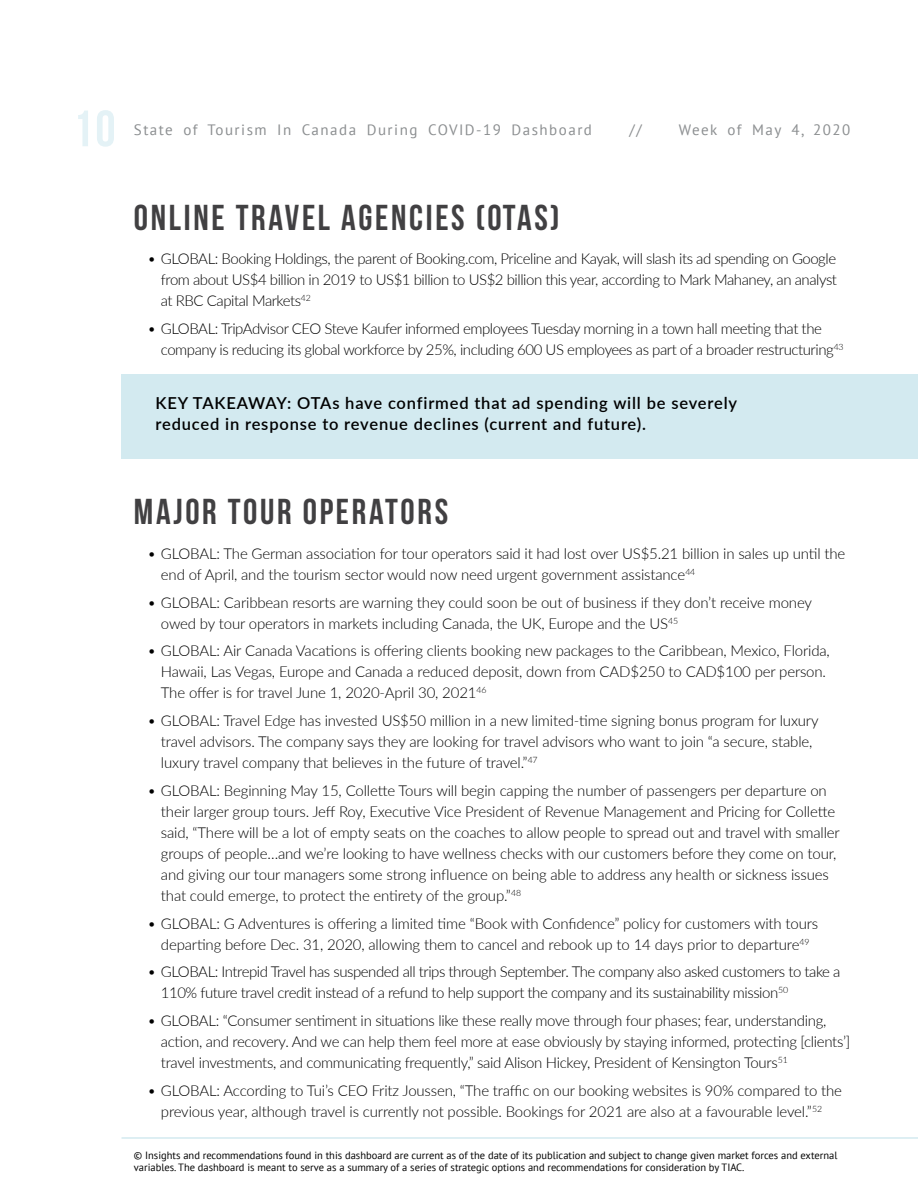
<style>
.page{position:relative;width:918px;height:1188px;background:#fff}
.page>*{position:absolute;margin:0;border:0;box-sizing:border-box;transform-origin:0 0}
.t1{font:51px "Bebas Neue";color:#e4f2f6}
.t2{font:36px "Bebas Neue";letter-spacing:.075em;color:#414042}
.t3{font:600 16.5px/21px "Lato";letter-spacing:.05em;color:#000}
.t4{font:300 15px/21px "Lato";letter-spacing:-.01em;color:#000}
.t5{font:300 15px/21px "Lato";letter-spacing:-.03em;color:#000}
.t6{font:15px "PT Sans";letter-spacing:.1em;color:#8b8e90}
.t7{font:10.5px/12px "PT Sans";color:#000}
</style>
<div class="page">
<hr style="left:122px;top:1137px;width:796px;height:2px;background:#d3eaf0">
<div style="left:122px;top:375px;width:796px;height:84px;background:#d3eaf0"></div>
<h1 class="t1" style="left:73px;top:101px;width:44px">10</h1>
<p class="t6" style="left:134px;top:120px;width:460px">State of Tourism In Canada During COVID-19 Dashboard</p>
<p class="t6" style="left:630px;top:120px;width:14px">//</p>
<p class="t6" style="left:679px;top:120px;width:173px">Week of May 4, 2020</p>
<h2 class="t2" style="left:134px;top:197px;width:427px">ONLINE TRAVEL AGENCIES (OTAS)</h2>
<p class="t4" style="left:161px;top:248px;width:678px;text-align:justify;text-indent:-14px">• GLOBAL: Booking Holdings, the parent of Booking.com, Priceline and Kayak, will slash its ad spending on Google from about US$4 billion in 2019 to US$1 billion to US$2 billion this year, according to Mark Mahaney, an analyst at RBC Capital Markets<sup>42</sup></p>
<p class="t5" style="left:161px;top:317px;width:684px;text-indent:-13px">• GLOBAL: TripAdvisor CEO Steve Kaufer informed employees Tuesday morning in a town hall meeting that the company is reducing its global workforce by 25%, including 600 US employees as part of a broader restructuring<sup>43</sup></p>
<p class="t3" style="left:156px;top:392px;width:583px">KEY TAKEAWAY: OTAs have confirmed that ad spending will be severely reduced in response to revenue declines (current and future).</p>
<h2 class="t2" style="left:134px;top:492px;width:316px">MAJOR TOUR OPERATORS</h2>
<p class="t4" style="left:161px;top:542px;width:686px;text-indent:-14px">• GLOBAL: The German association for tour operators said it had lost over US$5.21 billion in sales up until the end of April, and the tourism sector would now need urgent government assistance<sup>44</sup></p>
<p class="t4" style="left:161px;top:591px;width:653px;text-indent:-14px">• GLOBAL: Caribbean resorts are warning they could soon be out of business if they don’t receive money owed by tour operators in markets including Canada, the UK, Europe and the US<sup>45</sup></p>
<p class="t4" style="left:161px;top:640px;width:670px;text-indent:-14px">• GLOBAL: Air Canada Vacations is offering clients booking new packages to the Caribbean, Mexico, Florida,<br>Hawaii, Las Vegas, Europe and Canada a reduced deposit, down from CAD$250 to CAD$100 per person.<br>The offer is for travel June 1, 2020-April 30, 2021<sup>46</sup></p>
<p class="t4" style="left:161px;top:710px;width:659px;text-indent:-14px">• GLOBAL: Travel Edge has invested US$50 million in a new limited-time signing bonus program for luxury travel advisors. The company says they are looking for travel advisors who want to join “a secure, stable, luxury travel company that believes in the future of travel.”<sup>47</sup></p>
<p class="t4" style="left:161px;top:779px;width:680px;text-indent:-14px">• GLOBAL: Beginning May 15, Collette Tours will begin capping the number of passengers per departure on their larger group tours. Jeff Roy, Executive Vice President of Revenue Management and Pricing for Collette said, “There will be a lot of empty seats on the coaches to allow people to spread out and travel with smaller groups of people…and we’re looking to have wellness checks with our customers before they come on tour, and giving our tour managers some strong influence on being able to address any health or sickness issues that could emerge, to protect the entirety of the group.”<sup>48</sup></p>
<p class="t4" style="left:147px;top:912px;width:672px;text-align:center">• GLOBAL: G Adventures is offering a limited time “Book with Confidence” policy for customers with tours departing before Dec. 31, 2020, allowing them to cancel and rebook up to 14 days prior to departure<sup>49</sup></p>
<p class="t5" style="left:161px;top:961px;width:681px;text-indent:-14px">• GLOBAL: Intrepid Travel has suspended all trips through September. The company also asked customers to take a<br>110% future travel credit instead of a refund to help support the company and its sustainability mission<sup>50</sup></p>
<p class="t4" style="left:161px;top:1010px;width:691px;text-indent:-14px">• GLOBAL: “Consumer sentiment in situations like these really move through four phases; fear, understanding, action, and recovery. And we can help them feel more at ease obviously by staying informed, protecting [clients’] travel investments, and communicating frequently,” said Alison Hickey, President of Kensington Tours<sup>51</sup></p>
<p class="t4" style="left:147px;top:1079px;width:696px;text-align:center">• GLOBAL: According to Tui’s CEO Fritz Joussen, “The traffic on our booking websites is 90% compared to the previous year, although travel is currently not possible. Bookings for 2021 are also at a favourable level.”<sup>52</sup></p>
<p class="t7" style="left:134px;top:1149px;width:705px">© Insights and recommendations found in this dashboard are current as of the date of its publication and subject to change given market forces and external variables. The dashboard is meant to serve as a summary of a series of strategic options and recommendations for consideration by TIAC.</p>
</div>
